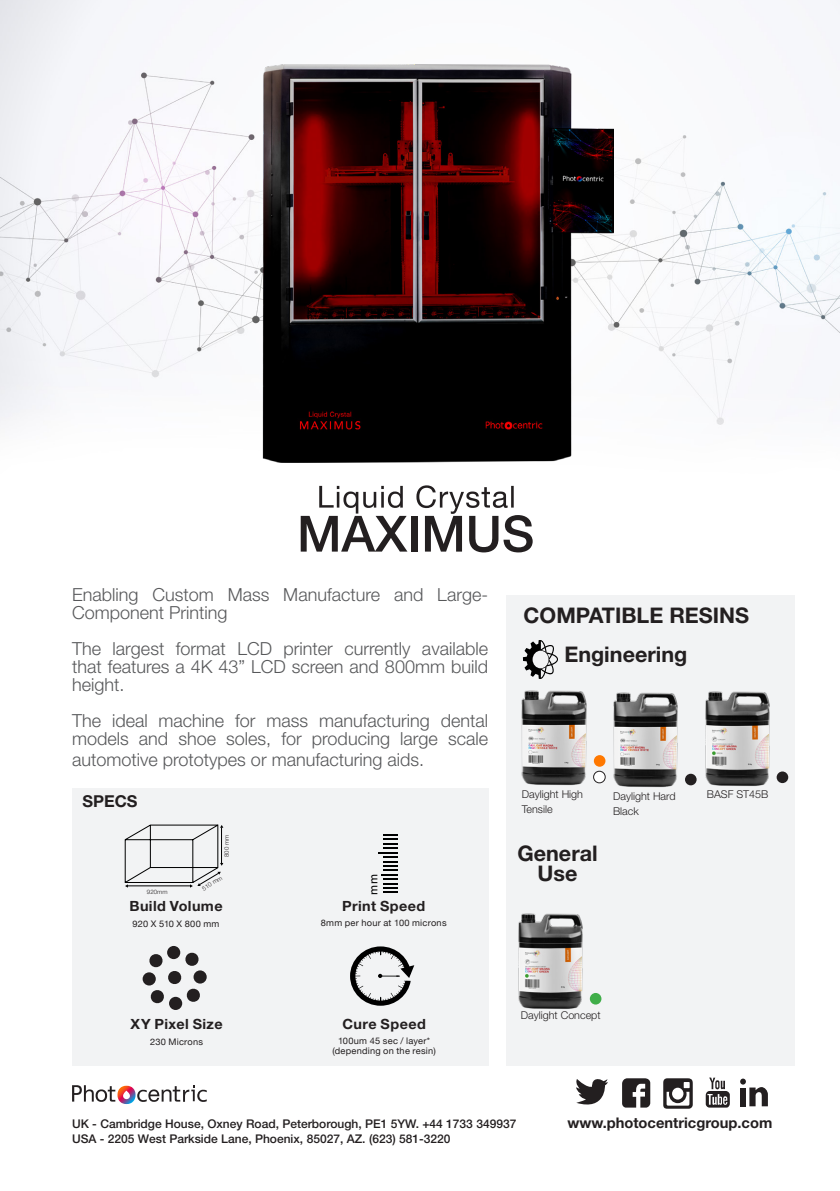
<style>
.page{position:relative;width:840px;height:1191px;background:#fff}
.page>*{position:absolute;margin:0;border:0;box-sizing:border-box;transform-origin:0 0}
.t1{font:500 50px "Helvetica Neue LT Std";color:#231f20}
.t2{font:700 21.6px "Helvetica Neue LT Std";color:#231f20}
.t3{font:300 18px/18px "Helvetica Neue LT Std";color:#57585a}
.t4{font:700 16.4px "Helvetica Neue LT Std";color:#231f20}
.t5{font:700 14.6px "Helvetica Neue LT Std";color:#231f20}
._8_Content_Tabs_blac{font:700 14px "Helvetica Neue LT Std";letter-spacing:.03em;color:#231f20}
.t6{font:12.4px "Myriad Pro";color:#000}
.t7{font:500 12px "Helvetica Neue LT Std";color:#231f20}
.t8{font:300 10.8px "Helvetica Neue LT Std";color:#231f20}
._8_Content_Tabs_blac-2{font:9px "Helvetica Neue";letter-spacing:.025em;color:#231f20}
.t9{font:300 6.2px "Helvetica Neue LT Std";color:#231f20}
.t10{font:300 6px "Helvetica Neue LT Std";color:#231f20}
</style>
<div class="page">
<div style="left:505px;top:595px;width:289px;height:471px;background:#f2f3f4"></div>
<svg style="left:72px;top:1085px;width:135px;height:19px"></svg>
<svg style="left:576px;top:1079px;width:31px;height:26px"></svg>
<svg style="left:622px;top:1078px;width:28px;height:29px"></svg>
<svg style="left:663px;top:1078px;width:29px;height:30px"></svg>
<svg style="left:705px;top:1077px;width:24px;height:30px"></svg>
<svg style="left:740px;top:1078px;width:27px;height:28px"></svg>
<img style="left:0;top:0;width:839px;height:502px">
<div style="left:72px;top:788px;width:416px;height:278px;background:#f2f3f4"></div>
<svg style="left:124px;top:824px;width:99px;height:63px"></svg>
<svg style="left:378px;top:834px;width:19px;height:59px"></svg>
<div style="left:167px;top:946px;width:13px;height:13px;background:#231f20;border-radius:50%"></div>
<div style="left:142px;top:972px;width:14px;height:13px;background:#231f20;border-radius:50%"></div>
<div style="left:169px;top:996px;width:13px;height:14px;background:#231f20;border-radius:50%"></div>
<div style="left:193px;top:970px;width:13px;height:13px;background:#231f20;border-radius:50%"></div>
<svg style="left:149px;top:952px;width:51px;height:51px"></svg>
<svg style="left:350px;top:946px;width:64px;height:59px"></svg>
<img style="left:263px;top:64px;width:350px;height:398px">
<svg style="left:319px;top:485px;width:194px;height:29px"></svg>
<svg style="left:522px;top:640px;width:35px;height:39px"></svg>
<img style="left:521px;top:690px;width:66px;height:96px">
<img style="left:518px;top:913px;width:65px;height:96px">
<img style="left:705px;top:691px;width:65px;height:95px">
<div style="left:593px;top:771px;width:12px;height:12px;background:#fff;border-radius:50%"></div>
<div style="left:593px;top:771px;width:12px;height:12px;border:1px solid #231f20;border-radius:50%"></div>
<div style="left:593px;top:755px;width:12px;height:11px;background:#ff7800;border-radius:50%"></div>
<div style="left:589px;top:993px;width:12px;height:11px;background:#40ae49;border-radius:50%"></div>
<div style="left:776px;top:771px;width:11px;height:12px;background:#231f20;border-radius:50%"></div>
<img style="left:613px;top:692px;width:65px;height:96px">
<svg style="left:684px;top:773px;width:12px;height:12px"></svg>
<p class="t1" style="left:297px;top:504px;width:239px">MAXIMUS</p>
<p class="t3" style="left:72px;top:585px;width:417px">Enabling Custom Mass Manufacture and Large-<br>Component Printing</p>
<p class="t3" style="left:72px;top:639px;width:417px;text-align:justify">The largest format LCD printer currently available that features a 4K 43” LCD screen and 800mm build height.</p>
<p class="t3" style="left:72px;top:711px;width:417px">The ideal machine for mass manufacturing dental models and shoe soles, for producing large scale</p>
<p class="t3" style="left:72px;top:750px;width:353px">automotive prototypes or manufacturing aids.</p>
<p class="t4" style="left:82px;top:790px;width:56px">SPECS</p>
<p class="t10" style="left:147px;top:887px;width:22px">920mm</p>
<p class="t9" style="left:222px;top:857px;width:23px;rotate:-90deg">800 mm</p>
<p class="t10" style="left:201px;top:885px;width:24px;rotate:-31deg">510 mm</p>
<p class="_8_Content_Tabs_blac" style="left:129px;top:897px;width:95px">Build Volume</p>
<p class="_8_Content_Tabs_blac-2" style="left:132px;top:918px;width:88px">920 X 510 X 800 mm</p>
<p class="t6" style="left:365px;top:894px;width:22px;rotate:-90deg">mm</p>
<p class="_8_Content_Tabs_blac" style="left:342px;top:897px;width:84px">Print Speed</p>
<p class="_8_Content_Tabs_blac-2" style="left:321px;top:918px;width:127px">8mm per hour at 100 microns</p>
<p class="t2" style="left:523px;top:602px;width:227px">COMPATIBLE RESINS</p>
<p class="t2" style="left:564px;top:641px;width:124px">Engineering</p>
<p class="t8" style="left:521px;top:787px;width:63px">Daylight High</p>
<p class="t8" style="left:521px;top:802px;width:32px">Tensile</p>
<p class="t2" style="left:517px;top:839px;width:82px">General</p>
<p class="t2" style="left:537px;top:859px;width:41px">Use</p>
<p class="t8" style="left:612px;top:789px;width:64px">Daylight Hard</p>
<p class="t8" style="left:706px;top:787px;width:63px">BASF ST45B</p>
<p class="t8" style="left:612px;top:804px;width:27px">Black</p>
<p class="_8_Content_Tabs_blac" style="left:131px;top:1015px;width:93px">XY Pixel Size</p>
<p class="_8_Content_Tabs_blac-2" style="left:150px;top:1036px;width:54px">230 Microns</p>
<p class="_8_Content_Tabs_blac" style="left:342px;top:1015px;width:85px">Cure Speed</p>
<p class="_8_Content_Tabs_blac-2" style="left:338px;top:1035px;width:93px">100um 45 sec / layer*</p>
<p class="_8_Content_Tabs_blac-2" style="left:332px;top:1045px;width:105px">(depending on the resin)</p>
<p class="t8" style="left:520px;top:1008px;width:81px">Daylight Concept</p>
<p class="t7" style="left:72px;top:1117px;width:445px">UK - Cambridge House, Oxney Road, Peterborough, PE1 5YW. +44 1733 349937</p>
<p class="t5" style="left:567px;top:1113px;width:206px">www.photocentricgroup.com</p>
<p class="t7" style="left:72px;top:1131px;width:379px">USA - 2205 West Parkside Lane, Phoenix, 85027, AZ. (623) 581-3220</p>
</div>
